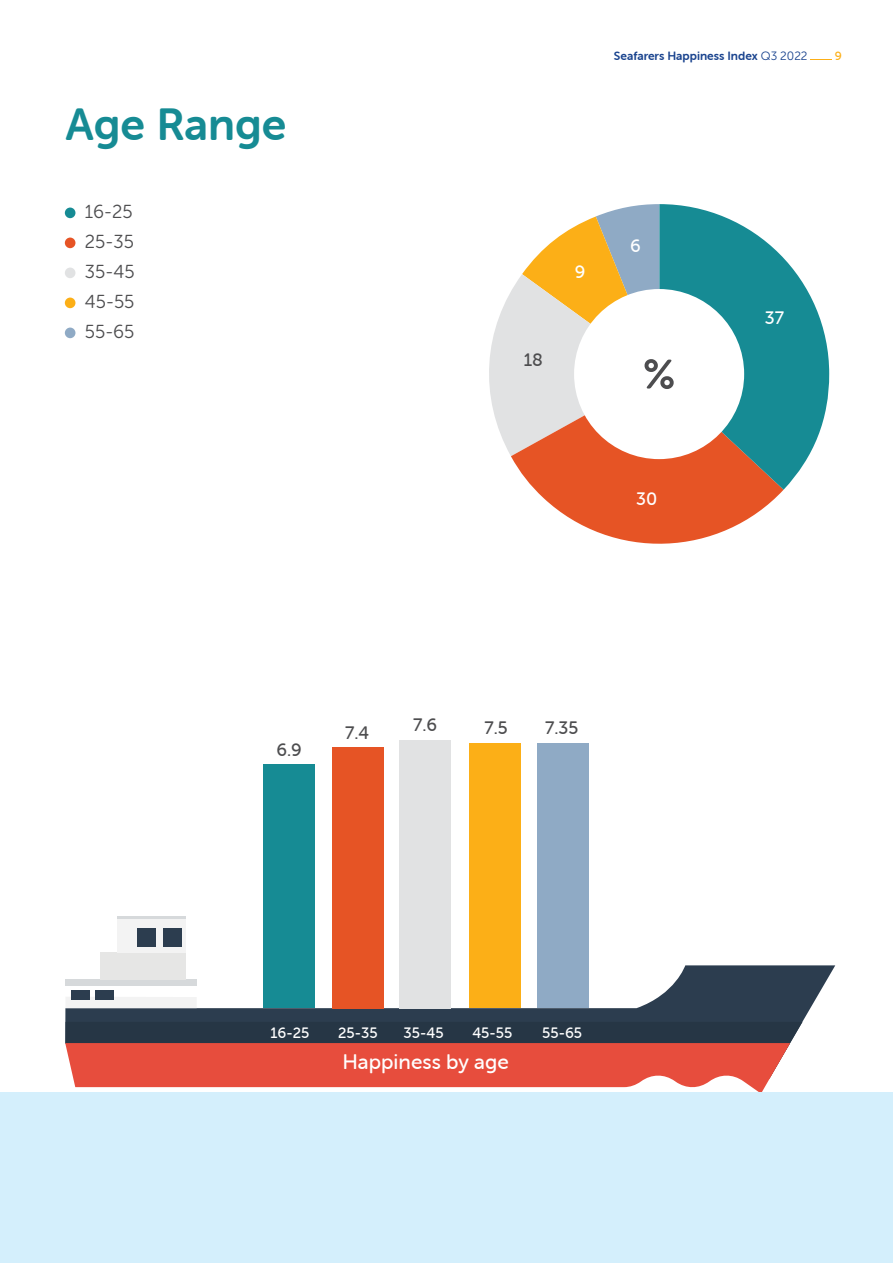
<style>
.page{position:relative;width:893px;height:1263px;background:#fff}
.page>*{position:absolute;margin:0;border:0;box-sizing:border-box;transform-origin:0 0}
.t1{font:45px "Museo Sans Rounded 700";color:#168b94}
.t2{font:21px "Museo Sans Rounded 500";color:#fff}
.t3{font:18.75px/30px "Museo Sans Rounded 300";color:#4d4d4f;text-align:justify}
.t4{font:18px "Museo Sans Rounded 500";color:#4d4d4f}
.t5{font:18px "Museo Sans Rounded 500";color:#fff}
.t6{font:15px "Museo Sans Rounded 500";color:#fff}
.t7{font:12px "Museo Sans Rounded 700";color:#19438e}
.t8{font:12px "Museo Sans Rounded 500";color:#fcaf17}
.s1{font-family:"Museo Sans Rounded 300"}
</style>
<div class="page">
<svg style="left:811px;top:59px;width:21px;height:1px"></svg>
<svg style="left:511px;top:456px;width:273px;height:88px;fill:#e65425"></svg>
<svg style="left:659px;top:204px;width:170px;height:286px;fill:#168b94"></svg>
<svg style="left:65px;top:965px;width:770px;height:58px;fill:#2c3d4f"></svg>
<svg style="left:65px;top:986px;width:132px;height:11px"></svg>
<div style="left:65px;top:997px;width:132px;height:11px;background:#f3f3f3"></div>
<div style="left:65px;top:979px;width:132px;height:7px;background:#d6d9db"></div>
<hr style="left:117px;top:916px;width:69px;height:3px;background:#d6d9db">
<div style="left:100px;top:952px;width:86px;height:27px;background:#e6e6e5"></div>
<div style="left:117px;top:919px;width:69px;height:33px;background:#f3f3f3"></div>
<div style="left:163px;top:928px;width:18px;height:18px;background:#2c3d4f"></div>
<div style="left:138px;top:928px;width:18px;height:18px;background:#2c3d4f"></div>
<div style="left:71px;top:990px;width:19px;height:10px;background:#2c3d4f"></div>
<div style="left:96px;top:990px;width:18px;height:10px;background:#2c3d4f"></div>
<div style="left:263px;top:765px;width:51px;height:243px;background:#168b94"></div>
<div style="left:332px;top:747px;width:51px;height:261px;background:#e65425"></div>
<div style="left:399px;top:740px;width:51px;height:268px;background:#e1e2e3"></div>
<div style="left:469px;top:743px;width:51px;height:265px;background:#fcaf17"></div>
<div style="left:538px;top:743px;width:51px;height:265px;background:#8faac5"></div>
<div style="left:65px;top:208px;width:10px;height:10px;background:#168b94;border-radius:50%"></div>
<div style="left:65px;top:238px;width:10px;height:10px;background:#e65425;border-radius:50%"></div>
<div style="left:65px;top:268px;width:10px;height:10px;background:#e1e2e3;border-radius:50%"></div>
<div style="left:65px;top:298px;width:10px;height:10px;background:#fcaf17;border-radius:50%"></div>
<div style="left:65px;top:328px;width:10px;height:10px;background:#8faac5;border-radius:50%"></div>
<svg style="left:65px;top:1022px;width:737px;height:70px;background:#b05955"></svg>
<div style="left:574px;top:289px;width:170px;height:170px;background:#fff;border-radius:50%"></div>
<svg style="left:489px;top:204px;width:185px;height:252px"></svg>
<div style="left:0;top:1092px;width:893px;height:171px;background:#d4effc"></div>
<h1 class="t1" style="left:65px;top:99px;width:222px">Age Range</h1>
<h3 class="t3" style="left:85px;top:197px;width:51px">16-25<br>25-35<br>35-45<br>45-55<br>55-65</h3>
<p class="t7" style="left:614px;top:49px;width:195px">Seafarers Happiness Index <span class="s1">Q3 2022</span></p>
<p class="t8" style="left:835px;top:49px;width:9px">9</p>
<h3 class="t4" style="left:524px;top:350px;width:21px">18</h3>
<h3 class="t5" style="left:575px;top:262px;width:12px">9</h3>
<h3 class="t5" style="left:630px;top:236px;width:12px">6</h3>
<h3 class="t5" style="left:636px;top:489px;width:23px">30</h3>
<h3 class="t5" style="left:765px;top:308px;width:21px">37</h3>
<h3 class="t4" style="left:277px;top:739px;width:27px">6.9</h3>
<h3 class="t4" style="left:413px;top:715px;width:26px">7.6</h3>
<h3 class="t4" style="left:485px;top:718px;width:25px">7.5</h3>
<h3 class="t4" style="left:345px;top:722px;width:26px">7.4</h3>
<h3 class="t4" style="left:545px;top:718px;width:35px">7.35</h3>
<p class="t6" style="left:271px;top:1025px;width:40px">16-25</p>
<p class="t6" style="left:338px;top:1025px;width:41px">25-35</p>
<p class="t6" style="left:403px;top:1025px;width:42px">35-45</p>
<p class="t6" style="left:472px;top:1025px;width:42px">45-55</p>
<p class="t6" style="left:542px;top:1025px;width:42px">55-65</p>
<h2 class="t2" style="left:342px;top:1050px;width:168px">Happiness by age</h2>
</div>
